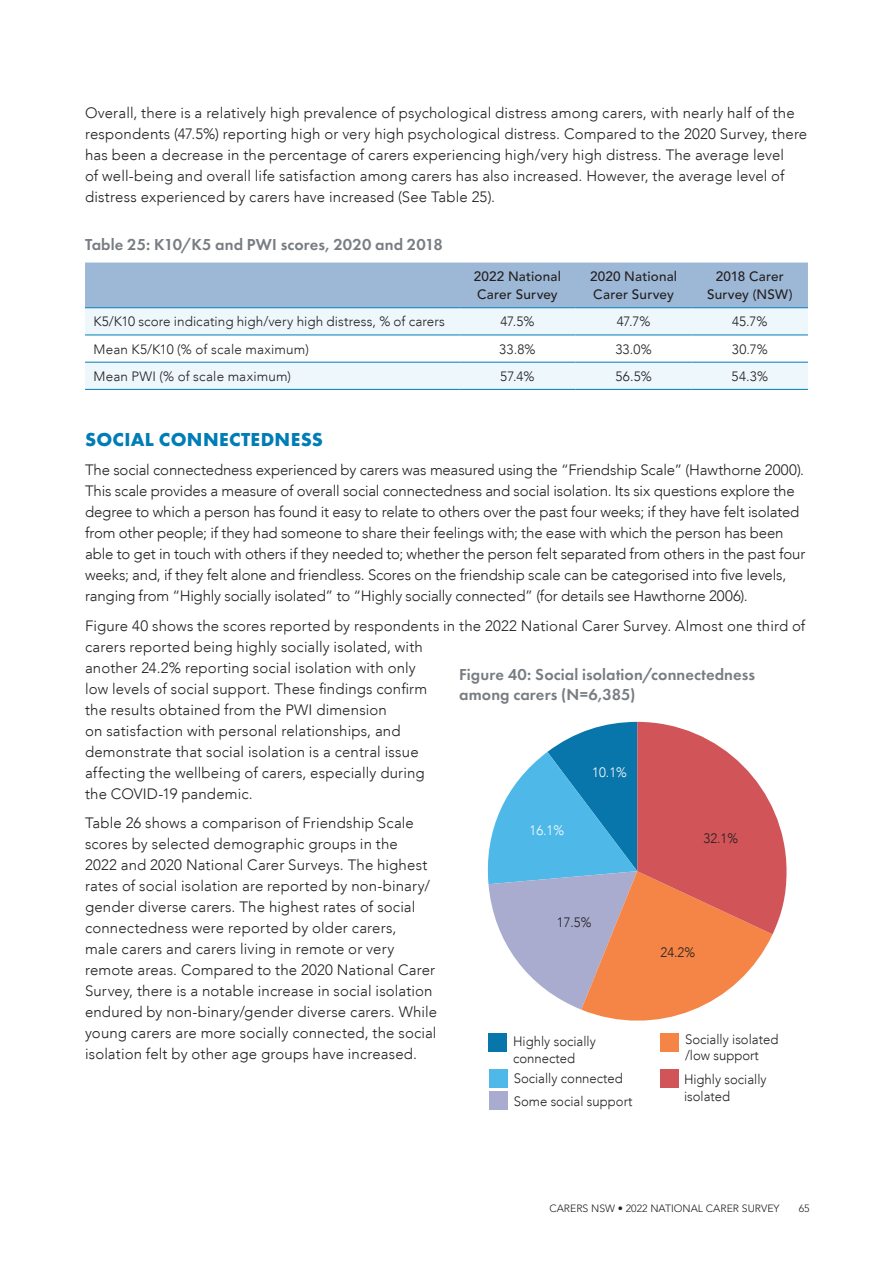
<style>
.page{position:relative;width:893px;height:1263px;background:#fff}
.page>*{position:absolute;margin:0;border:0;box-sizing:border-box;transform-origin:0 0}
.Heading_3{font:700 19.5px "Futura PT";letter-spacing:.02em;color:#007db5}
.body_copy{font:600 16.5px/19.5px "Futura PT";letter-spacing:.005em;color:#787d83}
.table_heading{font:600 16.5px "Futura PT";letter-spacing:.005em;color:#787d83}
.body_copy-2{font:300 15px/21px "Avenir LT";letter-spacing:.005em;color:#231f20}
.t1{font:300 13.65px/16.6px "Avenir LT";color:#231f20;scale:.96 1}
.t2{font:300 13.65px "Avenir LT";color:#fff;scale:.96 1}
.body_copy-3{font:300 13.5px "Avenir LT";letter-spacing:.01em;color:#231f20}
.body_copy-4{font:500 13.5px/18px "Avenir LT Std";letter-spacing:.015em;color:#231f20}
.t3{font:300 10.5px "Avenir LT Std";color:#231f20}
</style>
<div class="page">
<div style="left:85px;top:262px;width:723px;height:45px;background:#9db8d6"></div>
<svg style="left:85px;top:308px;width:723px;height:81px;fill:#edf7fc"></svg>
<hr style="left:85px;top:307px;width:374px;height:1px;background:#007db5">
<hr style="left:459px;top:307px;width:116px;height:1px;background:#007db5">
<hr style="left:575px;top:307px;width:117px;height:1px;background:#007db5">
<hr style="left:692px;top:307px;width:116px;height:1px;background:#007db5">
<hr style="left:85px;top:335px;width:374px;height:1px;background:#007db5">
<hr style="left:459px;top:335px;width:116px;height:1px;background:#007db5">
<hr style="left:575px;top:335px;width:117px;height:1px;background:#007db5">
<hr style="left:692px;top:335px;width:116px;height:1px;background:#007db5">
<hr style="left:85px;top:362px;width:374px;height:1px;background:#007db5">
<hr style="left:459px;top:362px;width:116px;height:1px;background:#007db5">
<hr style="left:575px;top:362px;width:117px;height:1px;background:#007db5">
<hr style="left:692px;top:362px;width:116px;height:1px;background:#007db5">
<hr style="left:85px;top:389px;width:374px;height:1px;background:#007db5">
<hr style="left:459px;top:389px;width:116px;height:1px;background:#007db5">
<hr style="left:575px;top:389px;width:117px;height:1px;background:#007db5">
<hr style="left:692px;top:389px;width:116px;height:1px;background:#007db5">
<svg style="left:487px;top:722px;width:299px;height:317px"></svg>
<div style="left:488px;top:1033px;width:18px;height:18px;background:#0876aa"></div>
<div style="left:489px;top:1069px;width:18px;height:18px;background:#4eb9e9"></div>
<div style="left:489px;top:1092px;width:18px;height:18px;background:#a9accf"></div>
<div style="left:660px;top:1070px;width:19px;height:18px;background:#d15459"></div>
<div style="left:661px;top:1033px;width:18px;height:18px;background:#f58546"></div>
<p class="body_copy-2" style="left:85px;top:102px;width:724px">Overall, there is a relatively high prevalence of psychological distress among carers, with nearly half of the respondents (47.5%) reporting high or very high psychological distress. Compared to the 2020 Survey, there has been a decrease in the percentage of carers experiencing high/very high distress. The average level<br>of well-being and overall life satisfaction among carers has also increased. However, the average level of distress experienced by carers have increased (See Table 25).</p>
<p class="table_heading" style="left:85px;top:234px;width:359px">Table 25: K10/K5 and PWI scores, 2020 and 2018</p>
<p class="body_copy-4" style="left:474px;top:268px;width:89px">2022 National<br>Carer Survey</p>
<p class="body_copy-4" style="left:590px;top:268px;width:89px">2020 National<br>Carer Survey</p>
<p class="body_copy-4" style="left:707px;top:268px;width:87px;text-align:center">2018 Carer<br>Survey (NSW)</p>
<p class="body_copy-3" style="left:94px;top:314px;width:353px">K5/K10 score indicating high/very high distress, % of carers</p>
<p class="body_copy-3" style="left:500px;top:314px;width:36px">47.5%</p>
<p class="body_copy-3" style="left:617px;top:314px;width:35px">47.7%</p>
<p class="body_copy-3" style="left:732px;top:314px;width:37px">45.7%</p>
<p class="body_copy-3" style="left:94px;top:341px;width:217px">Mean K5/K10 (% of scale maximum)</p>
<p class="body_copy-3" style="left:499px;top:341px;width:38px">33.8%</p>
<p class="body_copy-3" style="left:615px;top:341px;width:38px">33.0%</p>
<p class="body_copy-3" style="left:732px;top:341px;width:37px">30.7%</p>
<p class="body_copy-3" style="left:94px;top:368px;width:199px">Mean PWI (% of scale maximum)</p>
<p class="body_copy-3" style="left:500px;top:368px;width:36px">57.4%</p>
<p class="body_copy-3" style="left:615px;top:368px;width:38px">56.5%</p>
<p class="body_copy-3" style="left:732px;top:368px;width:38px">54.3%</p>
<p class="Heading_3" style="left:85px;top:426px;width:239px">SOCIAL CONNECTEDNESS</p>
<p class="body_copy-2" style="left:85px;top:459px;width:722px">The social connectedness experienced by carers was measured using the “Friendship Scale” (Hawthorne 2000).<br>This scale provides a measure of overall social connectedness and social isolation. Its six questions explore the degree to which a person has found it easy to relate to others over the past four weeks; if they have felt isolated from other people; if they had someone to share their feelings with; the ease with which the person has been able to get in touch with others if they needed to; whether the person felt separated from others in the past four weeks; and, if they felt alone and friendless. Scores on the friendship scale can be categorised into five levels, ranging from “Highly socially isolated” to “Highly socially connected” (for details see Hawthorne 2006).</p>
<p class="body_copy-2" style="left:85px;top:615px;width:722px">Figure 40 shows the scores reported by respondents in the 2022 National Carer Survey. Almost one third of carers reported being highly socially isolated, with<br>another 24.2% reporting social isolation with only<br>low levels of social support. These findings confirm<br>the results obtained from the PWI dimension<br>on satisfaction with personal relationships, and<br>demonstrate that social isolation is a central issue<br>affecting the wellbeing of carers, especially during<br>the COVID-19 pandemic.</p>
<p class="body_copy-2" style="left:85px;top:812px;width:354px">Table 26 shows a comparison of Friendship Scale scores by selected demographic groups in the<br>2022 and 2020 National Carer Surveys. The highest rates of social isolation are reported by non-binary/ gender diverse carers. The highest rates of social connectedness were reported by older carers,<br>male carers and carers living in remote or very remote areas. Compared to the 2020 National Carer Survey, there is a notable increase in social isolation endured by non-binary/gender diverse carers. While young carers are more socially connected, the social isolation felt by other age groups have increased.</p>
<p class="body_copy" style="left:459px;top:665px;width:297px">Figure 40: Social isolation/connectedness among carers (N=6,385)</p>
<p class="t2" style="left:592px;top:764px;width:38px">10.1%</p>
<p class="t2" style="left:530px;top:822px;width:38px">16.1%</p>
<p class="t1" style="left:704px;top:830px;width:38px">32.1%</p>
<p class="t1" style="left:557px;top:914px;width:38px">17.5%</p>
<p class="t1" style="left:660px;top:944px;width:38px">24.2%</p>
<p class="t1" style="left:685px;top:1031px;width:99px">Socially isolated /low support</p>
<p class="t1" style="left:513px;top:1033px;width:88px">Highly socially connected</p>
<p class="t1" style="left:514px;top:1066px;width:125px;line-height:23.5px">Socially connected<br>Some social support</p>
<p class="t1" style="left:684px;top:1071px;width:88px">Highly socially isolated</p>
<p class="t3" style="left:549px;top:1203px;width:232px">CARERS NSW • 2022 NATIONAL CARER SURVEY</p>
<p class="t3" style="left:799px;top:1203px;width:12px">65</p>
</div>
